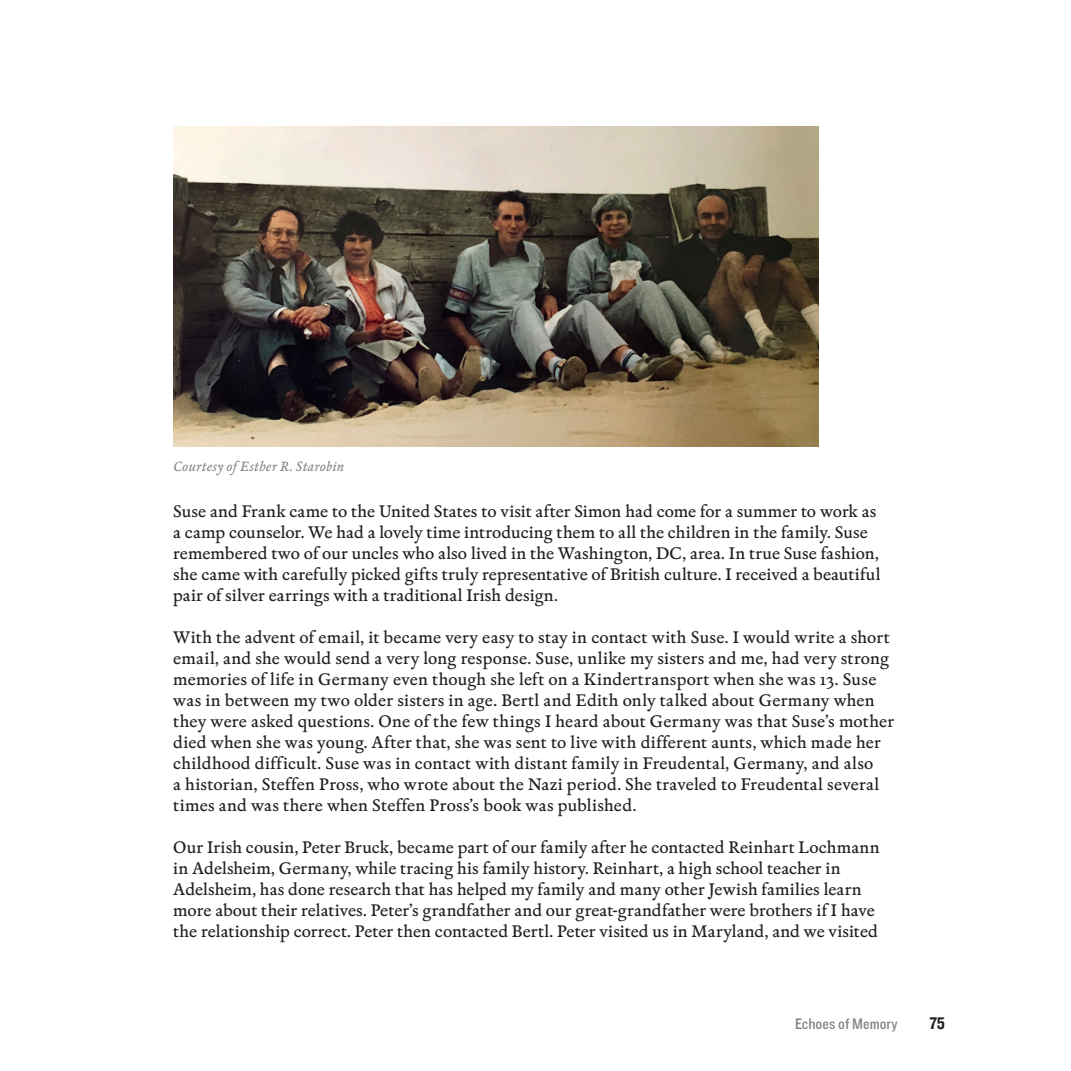
<style>
.page{position:relative;width:1071px;height:1071px;background:#fff}
.page>*{position:absolute;margin:0;border:0;box-sizing:border-box;transform-origin:0 0}
.Body{font:17.5px/21px "Merlo Tx";letter-spacing:.01em;color:#231f20}
.t1{font:17.5px "Knockout 50 Welterweight";color:#231f20}
.t2{font:15.75px "Knockout 30 Junior Welterwt";color:#808285}
.Image_Captions{font:italic 14px "Merlo Tx";letter-spacing:.015em;color:#808285}
</style>
<div class="page">
<img style="left:173px;top:126px;width:646px;height:320px">
<p class="Image_Captions" style="left:173px;top:456px;width:172px">Courtesy of Esther R. Starobin</p>
<p class="Body" style="left:173px;top:500px;width:709px">Suse and Frank came to the United States to visit after Simon had come for a summer to work as a camp counselor. We had a lovely time introducing them to all the children in the family. Suse remembered two of our uncles who also lived in the Washington, DC, area. In true Suse fashion, she came with carefully picked gifts truly representative of British culture. I received a beautiful pair of silver earrings with a traditional Irish design.</p>
<p class="Body" style="left:173px;top:626px;width:723px">With the advent of email, it became very easy to stay in contact with Suse. I would write a short email, and she would send a very long response. Suse, unlike my sisters and me, had very strong memories of life in Germany even though she left on a Kindertransport when she was 13. Suse was in between my two older sisters in age. Bertl and Edith only talked about Germany when they were asked questions. One of the few things I heard about Germany was that Suse’s mother died when she was young. After that, she was sent to live with different aunts, which made her childhood difficult. Suse was in contact with distant family in Freudental, Germany, and also<br>a historian, Steffen Pross, who wrote about the Nazi period. She traveled to Freudental several times and was there when Steffen Pross’s book was published.</p>
<p class="Body" style="left:173px;top:836px;width:708px">Our Irish cousin, Peter Bruck, became part of our family after he contacted Reinhart Lochmann in Adelsheim, Germany, while tracing his family history. Reinhart, a high school teacher in Adelsheim, has done research that has helped my family and many other Jewish families learn more about their relatives. Peter’s grandfather and our great-grandfather were brothers if I have the relationship correct. Peter then contacted Bertl. Peter visited us in Maryland, and we visited</p>
<p class="t2" style="left:795px;top:1013px;width:104px">Echoes of Memory</p>
<p class="t1" style="left:929px;top:1012px;width:17px">75</p>
</div>
